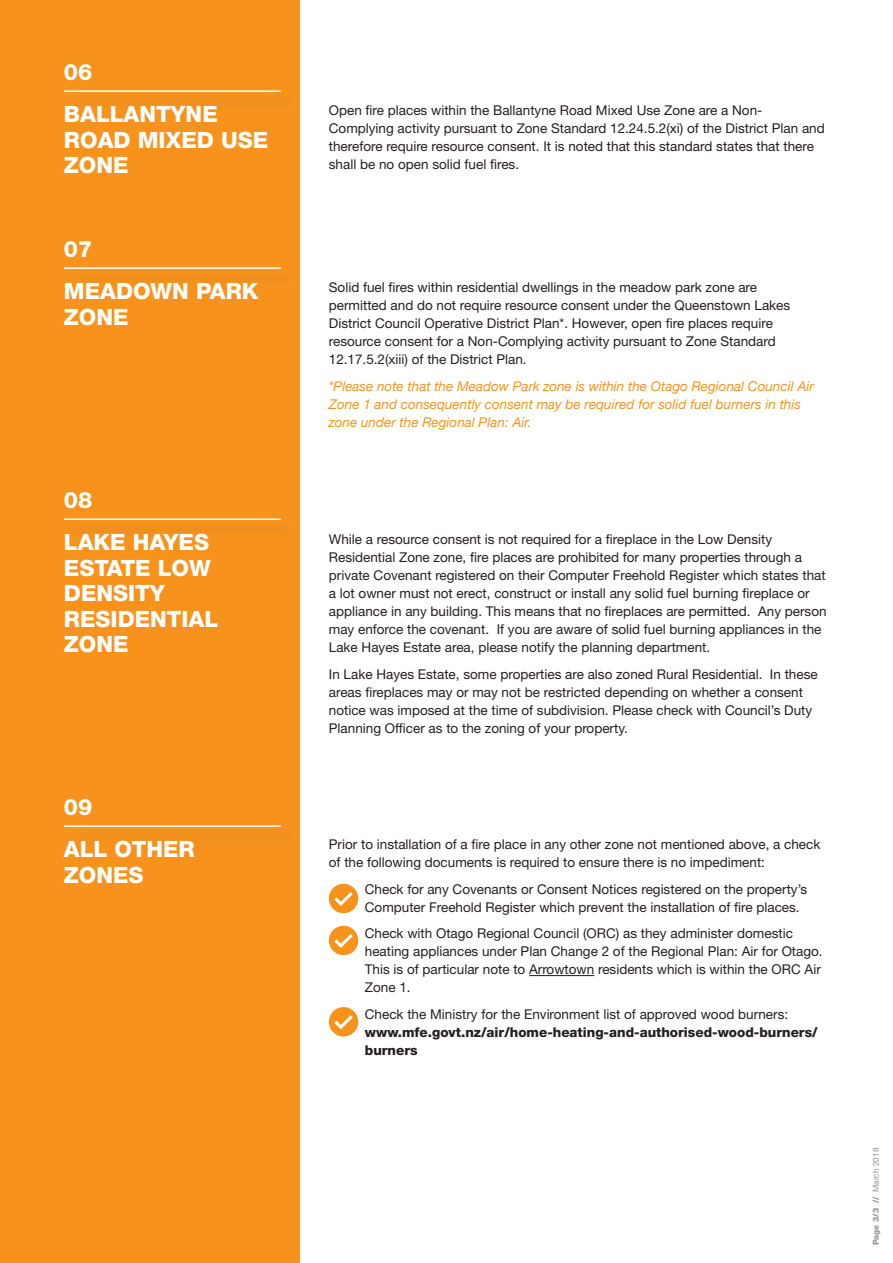
<style>
.page{position:relative;width:893px;height:1263px;background:#fff}
.page>*{position:absolute;margin:0;border:0;box-sizing:border-box;transform-origin:0 0}
.t1{font:800 22.5px/25.5px "Helvetica Neue LT Std";color:#fff}
.t2{font:13.5px/18px "Helvetica Neue LT Std";color:#231f20}
.t3{font:italic 13.5px/18px "Helvetica Neue LT Std";color:#f7931d}
.t4{font:800 13.5px/18px "Helvetica Neue LT Std";color:#231f20}
.t5{font:800 8.25px "Helvetica Neue LT Std";color:#939598}
.s1{font-weight:400}
</style>
<div class="page">
<hr style="left:529px;top:975px;width:65px;height:1px;background:#231f20">
<div style="left:0;top:0;width:299px;height:1263px;background:#f7931d"></div>
<div style="left:67px;top:93px;width:231px;height:17px;background:#f3911d"></div>
<hr style="left:64px;top:90px;width:217px;height:2px;background:#fff">
<div style="left:67px;top:270px;width:231px;height:17px;background:#f3911d"></div>
<hr style="left:64px;top:267px;width:217px;height:2px;background:#fff">
<div style="left:67px;top:521px;width:231px;height:17px;background:#f3911d"></div>
<hr style="left:64px;top:518px;width:217px;height:2px;background:#fff">
<div style="left:67px;top:828px;width:231px;height:17px;background:#f3911d"></div>
<hr style="left:64px;top:825px;width:217px;height:2px;background:#fff">
<svg style="left:329px;top:884px;width:29px;height:29px"></svg>
<svg style="left:329px;top:926px;width:29px;height:29px"></svg>
<svg style="left:329px;top:1007px;width:29px;height:29px"></svg>
<p class="t1" style="left:64px;top:59px;width:30px">06</p>
<p class="t1" style="left:64px;top:102px;width:206px">BALLANTYNE<br>ROAD MIXED USE<br>ZONE</p>
<p class="t1" style="left:64px;top:236px;width:30px">07</p>
<p class="t1" style="left:64px;top:278px;width:196px">MEADOWN PARK<br>ZONE</p>
<p class="t1" style="left:64px;top:487px;width:30px">08</p>
<p class="t1" style="left:64px;top:530px;width:156px">LAKE HAYES<br>ESTATE LOW<br>DENSITY<br>RESIDENTIAL<br>ZONE</p>
<p class="t1" style="left:64px;top:794px;width:30px">09</p>
<p class="t1" style="left:64px;top:836px;width:132px">ALL OTHER<br>ZONES</p>
<p class="t2" style="left:329px;top:101px;width:497px">Open fire places within the Ballantyne Road Mixed Use Zone are a Non-Complying activity pursuant to Zone Standard 12.24.5.2(xi) of the District Plan and therefore require resource consent. It is noted that this standard states that there shall be no open solid fuel fires.</p>
<p class="t2" style="left:329px;top:278px;width:463px">Solid fuel fires within residential dwellings in the meadow park zone are permitted and do not require resource consent under the Queenstown Lakes District Council Operative District Plan*. However, open fire places require resource consent for a Non-Complying activity pursuant to Zone Standard 12.17.5.2(xiii) of the District Plan.</p>
<p class="t3" style="left:329px;top:377px;width:487px">*Please note that the Meadow Park zone is within the Otago Regional Council Air<br>Zone 1 and consequently consent may be required for solid fuel burners in this zone under the Regional Plan: Air.</p>
<p class="t2" style="left:329px;top:530px;width:499px">While a resource consent is not required for a fireplace in the Low Density Residential Zone zone, fire places are prohibited for many properties through a private Covenant registered on their Computer Freehold Register which states that a lot owner must not erect, construct or install any solid fuel burning fireplace or appliance in any building. This means that no fireplaces are permitted. Any person may enforce the covenant. If you are aware of solid fuel burning appliances in the Lake Hayes Estate area, please notify the planning department.</p>
<p class="t2" style="left:329px;top:665px;width:490px">In Lake Hayes Estate, some properties are also zoned Rural Residential. In these areas fireplaces may or may not be restricted depending on whether a consent notice was imposed at the time of subdivision. Please check with Council’s Duty Planning Officer as to the zoning of your property.</p>
<p class="t2" style="left:329px;top:835px;width:493px">Prior to installation of a fire place in any other zone not mentioned above, a check of the following documents is required to ensure there is no impediment:</p>
<p class="t2" style="left:365px;top:880px;width:444px">Check for any Covenants or Consent Notices registered on the property’s<br>Computer Freehold Register which prevent the installation of fire places.</p>
<p class="t2" style="left:365px;top:924px;width:459px">Check with Otago Regional Council (ORC) as they administer domestic heating appliances under Plan Change 2 of the Regional Plan: Air for Otago.<br>This is of particular note to Arrowtown residents which is within the ORC Air Zone 1.</p>
<p class="t4" style="left:365px;top:1005px;width:454px"><span class="s1">Check the Ministry for the Environment list of approved wood burners: </span>www.mfe.govt.nz/air/home-heating-and-authorised-wood-burners/ burners</p>
<p class="t5" style="left:871px;top:1245px;width:99px;rotate:-90deg">Page 3/3 // <span class="s1">March 2018</span></p>
</div>
